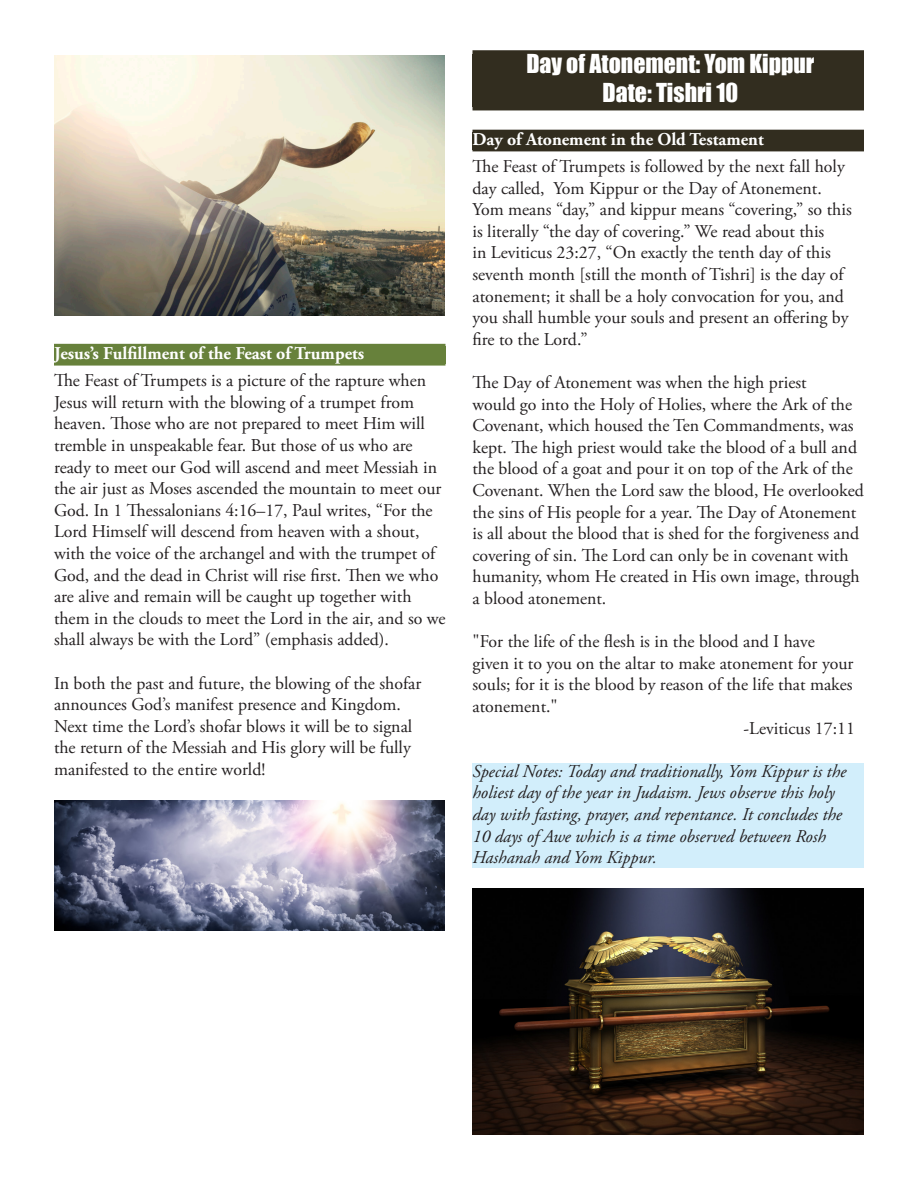
<style>
.page{position:relative;width:918px;height:1188px;background:#fff}
.page>*{position:absolute;margin:0;border:0;box-sizing:border-box;transform-origin:0 0}
.Bullets{font:24px "Impact";color:#fff}
.Bullets-2{font:18px/21.6px "Adobe Garamond Pro";color:#231f20}
.Bullets-3{font:italic 18px/21.6px "Adobe Garamond Pro";color:#231f20}
.Bullets-4{font:700 18px "Adobe Garamond Pro";color:#fff}
</style>
<div class="page">
<div style="left:54px;top:346px;width:392px;height:18px;background:#67813b"></div>
<hr style="left:54px;top:363px;width:392px;height:3px;background:#67813b">
<hr style="left:54px;top:344px;width:392px;height:4px;background:#67813b">
<img style="left:54px;top:56px;width:391px;height:260px">
<img style="left:54px;top:800px;width:391px;height:130px">
<div style="left:472px;top:54px;width:392px;height:53px;background:#322d1f"></div>
<div style="left:472px;top:103px;width:392px;height:7px;background:#322d1f"></div>
<div style="left:472px;top:50px;width:392px;height:8px;background:#322d1f"></div>
<div style="left:472px;top:132px;width:392px;height:18px;background:#322d1f"></div>
<hr style="left:472px;top:148px;width:392px;height:3px;background:#322d1f">
<hr style="left:472px;top:130px;width:392px;height:4px;background:#322d1f">
<div style="left:472px;top:764px;width:392px;height:104px;background:#d2eefb"></div>
<img style="left:472px;top:888px;width:392px;height:247px">
<p class="Bullets-4" style="left:54px;top:343px;width:312px">Jesus’s Fulfillment of the Feast of Trumpets</p>
<p class="Bullets-2" style="left:54px;top:370px;width:393px">The Feast of Trumpets is a picture of the rapture when Jesus will return with the blowing of a trumpet from heaven. Those who are not prepared to meet Him will tremble in unspeakable fear. But those of us who are ready to meet our God will ascend and meet Messiah in the air just as Moses ascended the mountain to meet our God. In 1 Thessalonians 4:16–17, Paul writes, “For the Lord Himself will descend from heaven with a shout, with the voice of the archangel and with the trumpet of God, and the dead in Christ will rise first. Then we who are alive and remain will be caught up together with them in the clouds to meet the Lord in the air, and so we shall always be with the Lord” (emphasis added).</p>
<p class="Bullets-2" style="left:54px;top:673px;width:369px">In both the past and future, the blowing of the shofar announces God’s manifest presence and Kingdom.<br>Next time the Lord’s shofar blows it will be to signal the return of the Messiah and His glory will be fully manifested to the entire world!</p>
<p class="Bullets" style="left:526px;top:45px;width:289px">Day of Atonement: Yom Kippur</p>
<p class="Bullets" style="left:603px;top:74px;width:137px">Date: Tishri 10</p>
<p class="Bullets-4" style="left:472px;top:129px;width:293px">Day of Atonement in the Old Testament</p>
<p class="Bullets-2" style="left:472px;top:156px;width:381px">The Feast of Trumpets is followed by the next fall holy day called, Yom Kippur or the Day of Atonement.<br>Yom means “day,” and kippur means “covering,” so this is literally “the day of covering.” We read about this<br>in Leviticus 23:27, “On exactly the tenth day of this seventh month [still the month of Tishri] is the day of atonement; it shall be a holy convocation for you, and you shall humble your souls and present an offering by fire to the Lord.”</p>
<p class="Bullets-2" style="left:472px;top:372px;width:393px">The Day of Atonement was when the high priest<br>would go into the Holy of Holies, where the Ark of the Covenant, which housed the Ten Commandments, was kept. The high priest would take the blood of a bull and the blood of a goat and pour it on top of the Ark of the Covenant. When the Lord saw the blood, He overlooked the sins of His people for a year. The Day of Atonement is all about the blood that is shed for the forgiveness and covering of sin. The Lord can only be in covenant with humanity, whom He created in His own image, through a blood atonement.</p>
<p class="Bullets-2" style="left:472px;top:631px;width:344px">"For the life of the flesh is in the blood and I have</p>
<p class="Bullets-2" style="left:472px;top:653px;width:382px">given it to you on the altar to make atonement for your</p>
<p class="Bullets-2" style="left:472px;top:675px;width:382px">souls; for it is the blood by reason of the life that makes</p>
<p class="Bullets-2" style="left:472px;top:696px;width:87px">atonement."</p>
<p class="Bullets-2" style="left:744px;top:718px;width:113px">-Leviticus 17:11</p>
<p class="Bullets-3" style="left:472px;top:761px;width:375px">Special Notes: Today and traditionally, Yom Kippur is the holiest day of the year in Judaism. Jews observe this holy day with fasting, prayer, and repentance. It concludes the 10 days of Awe which is a time observed between Rosh Hashanah and Yom Kippur.</p>
</div>
